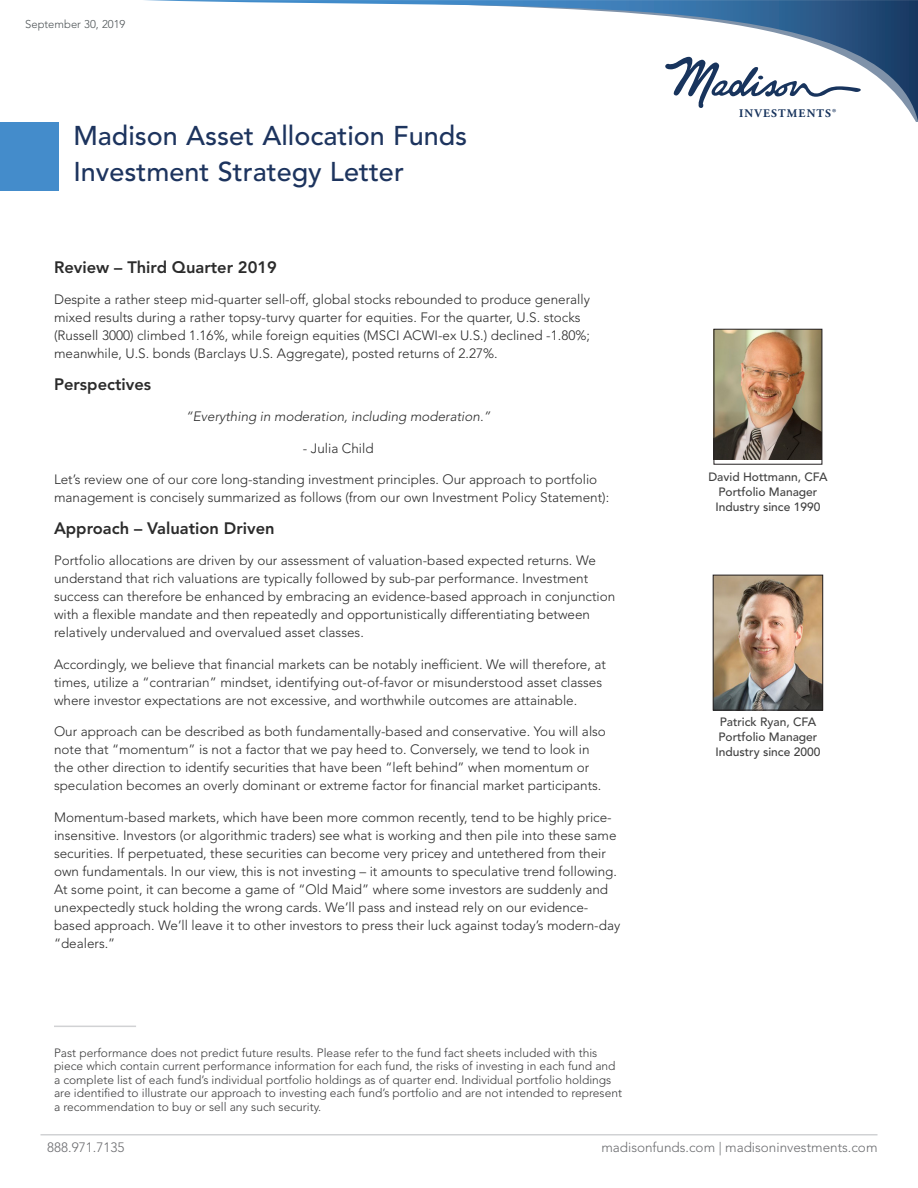
<style>
.page{position:relative;width:918px;height:1188px;background:#fff}
.page>*{position:absolute;margin:0;border:0;box-sizing:border-box;transform-origin:0 0}
.FRONT_HEAD{font:500 27px "Avenir LT Std";color:#1d345e}
.t1{font:800 16.5px "Avenir LT Std";color:#2b2b2b}
.t2{font:300 13.5px/18px "Avenir LT Std";color:#2b2b2b}
.t3{font:300 13.5px "Avenir LT Std";color:#6c6d70}
.t4{font:italic 300 13.5px "Avenir LT Std";color:#2b2b2b}
.t5{font:300 12px/13.5px "Avenir LT Std";color:#3e3e3f}
.Photo_Captions_-_2pe{font:500 12px "Avenir LT Std";color:#404040}
.t6{font:700 11.7px "Adobe Garamond Pro";letter-spacing:.1em;color:#18345d}
.Footnote{font:300 11.25px "Avenir LT Std";color:#4e5457}
.s1{font-size:12px}
</style>
<div class="page">
<hr style="left:40px;top:1134px;width:838px;height:2px;background:#d1d2d4">
<hr style="left:54px;top:1026px;width:82px;height:1px;background:#d1d2d4">
<img style="left:716px;top:331px;width:104px;height:129px">
<div style="left:714px;top:329px;width:108px;height:136px;border:1px solid #231f20"></div>
<img style="left:715px;top:577px;width:106px;height:131px">
<div style="left:713px;top:575px;width:110px;height:135px;border:1px solid #231f20"></div>
<div style="left:0;top:122px;width:59px;height:69px;background:#448ccb"></div>
<svg style="left:144px;top:0;width:774px;height:121px"></svg>
<svg style="left:665px;top:57px;width:196px;height:51px"></svg>
<p class="Footnote" style="left:25px;top:18px;width:102px">September 30, 2019</p>
<p class="FRONT_HEAD" style="left:73px;top:120px;width:395px">Madison Asset Allocation Funds</p>
<p class="FRONT_HEAD" style="left:73px;top:156px;width:332px">Investment Strategy Letter</p>
<p class="t1" style="left:54px;top:257px;width:225px">Review – Third Quarter 2019</p>
<p class="t2" style="left:54px;top:291px;width:537px">Despite a rather steep mid-quarter sell-off, global stocks rebounded to produce generally mixed results during a rather topsy-turvy quarter for equities. For the quarter, U.S. stocks (Russell 3000) climbed 1.16%, while foreign equities (MSCI ACWI-ex U.S.) declined -1.80%; meanwhile, U.S. bonds (Barclays U.S. Aggregate), posted returns of 2.27%.</p>
<p class="t1" style="left:54px;top:374px;width:99px">Perspectives</p>
<p class="t4" style="left:186px;top:409px;width:306px">“Everything in moderation, including moderation.”</p>
<p class="t2" style="left:303px;top:439px;width:72px">- Julia Child</p>
<p class="t2" style="left:54px;top:471px;width:557px">Let’s review one of our core long-standing investment principles. Our approach to portfolio management is concisely summarized as follows (from our own Investment Policy Statement):</p>
<p class="t1" style="left:54px;top:518px;width:222px">Approach – Valuation Driven</p>
<p class="t2" style="left:54px;top:552px;width:563px">Portfolio allocations are driven by our assessment of valuation-based expected returns. We understand that rich valuations are typically followed by sub-par performance. Investment success can therefore be enhanced by embracing an evidence-based approach in conjunction with a flexible mandate and then repeatedly and opportunistically differentiating between relatively undervalued and overvalued asset classes.</p>
<p class="t2" style="left:54px;top:655px;width:553px">Accordingly, we believe that financial markets can be notably inefficient. We will therefore, at times, utilize a “contrarian” mindset, identifying out-of-favor or misunderstood asset classes where investor expectations are not excessive, and worthwhile outcomes are attainable.</p>
<p class="t2" style="left:54px;top:723px;width:554px">Our approach can be described as both fundamentally-based and conservative. You will also note that “momentum” is not a factor that we pay heed to. Conversely, we tend to look in the other direction to identify securities that have been “left behind” when momentum or speculation becomes an overly dominant or extreme factor for financial market participants.</p>
<p class="t2" style="left:54px;top:808px;width:568px">Momentum-based markets, which have been more common recently, tend to be highly price&shy;insensitive. Investors (or algorithmic traders) see what is working and then pile into these same securities. If perpetuated, these securities can become very pricey and untethered from their own fundamentals. In our view, this is not investing – it amounts to speculative trend following.<br>At some point, it can become a game of “Old Maid” where some investors are suddenly and unexpectedly stuck holding the wrong cards. We’ll pass and instead rely on our evidence&shy;based approach. We’ll leave it to other investors to press their luck against today’s modern-day “dealers.”</p>
<p class="t5" style="left:54px;top:1046px;width:570px">Past performance does not predict future results. Please refer to the fund fact sheets included with this piece which contain current performance information for each fund, the risks of investing in each fund and a complete list of each fund’s individual portfolio holdings as of quarter end. Individual portfolio holdings are identified to illustrate our approach to investing each fund’s portfolio and are not intended to represent a recommendation to buy or sell any such security.</p>
<p class="t6" style="left:739px;top:106px;width:99px">INVESTMENTS<span class="s1">®</span></p>
<p class="Photo_Captions_-_2pe" style="left:708px;top:470px;width:121px">David Hottmann, CFA</p>
<p class="Photo_Captions_-_2pe" style="left:718px;top:485px;width:100px">Portfolio Manager</p>
<p class="Photo_Captions_-_2pe" style="left:715px;top:500px;width:106px">Industry since 1990</p>
<p class="Photo_Captions_-_2pe" style="left:720px;top:715px;width:98px">Patrick Ryan, CFA</p>
<p class="Photo_Captions_-_2pe" style="left:718px;top:730px;width:100px">Portfolio Manager</p>
<p class="Photo_Captions_-_2pe" style="left:715px;top:745px;width:106px">Industry since 2000</p>
<p class="t3" style="left:47px;top:1140px;width:79px">888.971.7135</p>
<p class="t3" style="left:601px;top:1140px;width:278px">madisonfunds.com | madisoninvestments.com</p>
</div>
